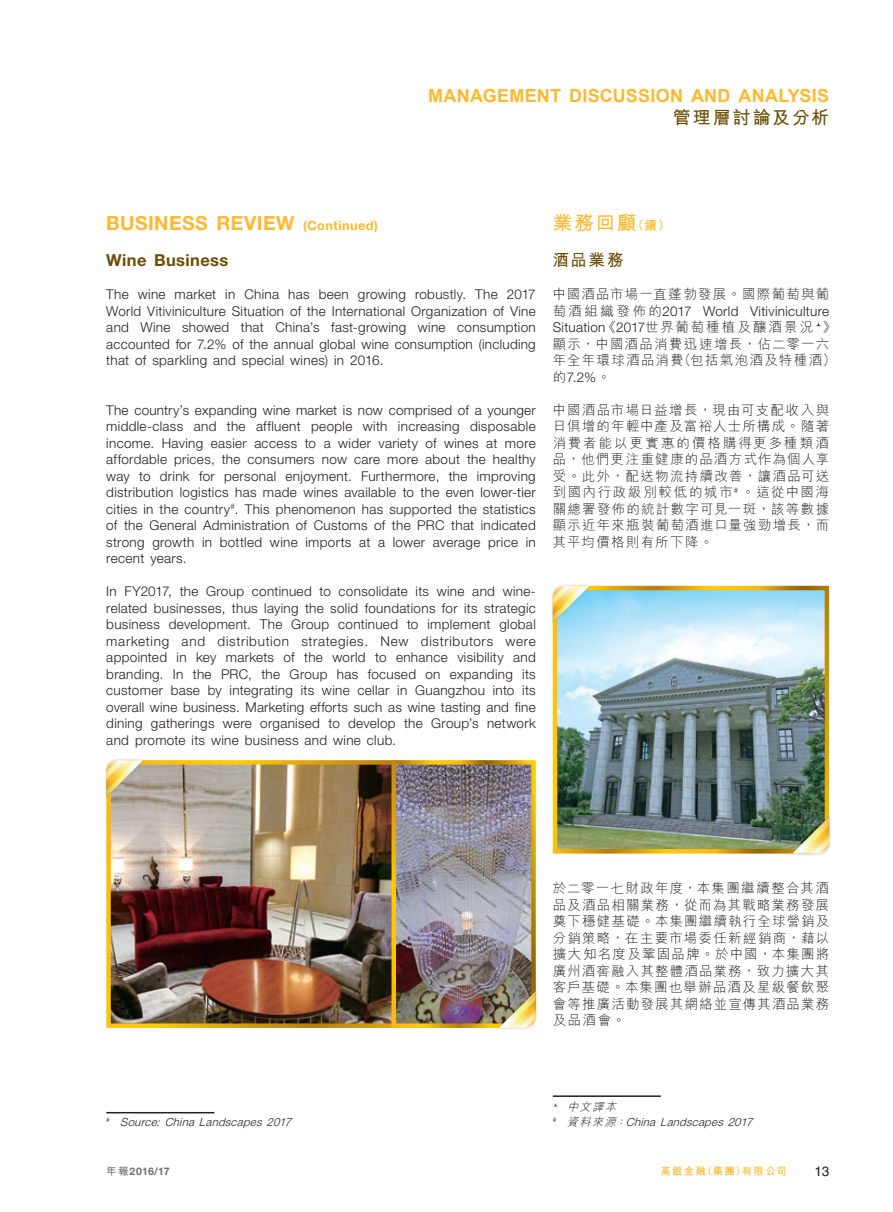
<style>
.page{position:relative;width:893px;height:1212px;background:#fff}
.page>*{position:absolute;margin:0;border:0;box-sizing:border-box;transform-origin:0 0}
._03_H1{font:700 19.5px "Helvetica Neue LT Std";letter-spacing:.02em;color:#fdb931}
._03_H1-2{font:700 19.5px "M Hei HK";color:#fdb931}
.t1{font:700 18px "Arial";letter-spacing:.015em;color:#fdb931}
.t2{font:700 18px "M Hei HK";letter-spacing:.105em;color:#6b4d05}
._04___H2{font:700 16.5px "Helvetica Neue LT Std";letter-spacing:.025em;color:#6b4d05}
._04___H2-2{font:700 16.5px "M Hei HK";color:#6b4d05}
._01_Body_Text{font:300 13.5px/16.5px "Helvetica Neue LT Std";letter-spacing:.025em;color:#231f20;text-align:justify}
._01_Body_Text-2{font:300 13.5px/16.5px "M Hei HK";letter-spacing:.09em;color:#231f20;text-align:justify}
.t3{font:13.5px "Helvetica LT Std";color:#231f20}
._02_Note_Text{font:italic 300 11.25px "Helvetica Neue LT Std";color:#231f20}
._02_Note_Text-2{font:italic 300 11.25px "M Hei HK";color:#231f20}
.t4{font:700 10.5px "M Hei HK";letter-spacing:.11em;color:#fdb931}
.t5{font:700 10.5px "Helvetica Neue LT Std";letter-spacing:.015em;color:#6c6d70}
.s1{font-size:12.75px}
.s2{font-family:"Helvetica Neue LT Std"}
.s3{font-family:"M Hei HK"}
</style>
<div class="page">
<hr style="left:553px;top:1095px;width:108px;height:2px;background:#231f20">
<hr style="left:106px;top:1112px;width:108px;height:1px;background:#231f20">
<img style="left:552px;top:585px;width:278px;height:269px">
<div style="left:550px;top:584px;width:42px;height:41px;background:#231f20;opacity:.2"></div>
<img style="left:553px;top:586px;width:37px;height:37px">
<div style="left:790px;top:814px;width:42px;height:42px;background:#231f20;opacity:.2"></div>
<img style="left:792px;top:816px;width:37px;height:37px">
<img style="left:106px;top:760px;width:283px;height:268px">
<img style="left:389px;top:760px;width:147px;height:268px">
<div style="left:104px;top:758px;width:41px;height:41px;background:#231f20;opacity:.2"></div>
<img style="left:106px;top:760px;width:37px;height:37px">
<div style="left:496px;top:989px;width:42px;height:41px;background:#231f20;opacity:.2"></div>
<img style="left:499px;top:991px;width:37px;height:37px">
<h2 class="t1" style="left:428px;top:84px;width:402px">MANAGEMENT DISCUSSION AND ANALYSIS</h2>
<h2 class="t2" style="left:673px;top:104px;width:158px">管理層討論及分析</h2>
<p class="_03_H1" style="left:106px;top:211px;width:273px">BUSINESS REVIEW <span class="s1">(Continued)</span></p>
<p class="_04___H2" style="left:106px;top:250px;width:124px">Wine Business</p>
<p class="_01_Body_Text" style="left:106px;top:286px;width:431px">The wine market in China has been growing robustly. The 2017<br>World Vitiviniculture Situation of the International Organization of Vine and Wine showed that China’s fast-growing wine consumption accounted for 7.2% of the annual global wine consumption (including that of sparkling and special wines) in 2016.</p>
<p class="_01_Body_Text" style="left:106px;top:401px;width:431px">The country’s expanding wine market is now comprised of a younger middle-class and the affluent people with increasing disposable income. Having easier access to a wider variety of wines at more affordable prices, the consumers now care more about the healthy way to drink for personal enjoyment. Furthermore, the improving distribution logistics has made wines available to the even lower-tier cities in the country<sup>#</sup>. This phenomenon has supported the statistics of the General Administration of Customs of the PRC that indicated strong growth in bottled wine imports at a lower average price in recent years.</p>
<p class="_01_Body_Text" style="left:106px;top:583px;width:431px">In FY2017, the Group continued to consolidate its wine and wine&shy;related businesses, thus laying the solid foundations for its strategic business development. The Group continued to implement global marketing and distribution strategies. New distributors were appointed in key markets of the world to enhance visibility and branding. In the PRC, the Group has focused on expanding its customer base by integrating its wine cellar in Guangzhou into its overall wine business. Marketing efforts such as wine tasting and fine dining gatherings were organised to develop the Group’s network and promote its wine business and wine club.</p>
<p class="_03_H1-2" style="left:553px;top:209px;width:119px">業務回顧<span class="s1">（續）</span></p>
<p class="_04___H2-2" style="left:553px;top:248px;width:72px">酒品業務</p>
<p class="_01_Body_Text-2" style="left:553px;top:285px;width:285px;text-align:left">中國酒品市場一直蓬勃發展。國際葡萄與葡萄酒組織發佈的<span class="s2">2017 World Vitiviniculture<br>Situation</span>《<span class="s2">2017</span>世界葡萄種植及釀酒景況 》顯示，中國酒品消費迅速增長，佔二零一六年全年環球酒品消費（包括氣泡酒及特種酒）的<span class="s2">7.2%</span>。</p>
<p class="_01_Body_Text-2" style="left:553px;top:401px;width:278px">中國酒品市場日益增長，現由可支配收入與日俱增的年輕中產及富裕人士所構成。隨著消費者能以更實惠的價格購得更多種類酒品，他們更注重健康的品酒方式作為個人享受。此外，配送物流持續改善，讓酒品可送到國內行政級別較低的城市<sup>#</sup> 。這從中國海關總署發佈的統計數字可見一斑，該等數據顯示近年來瓶裝葡萄酒進口量強勁增長，而其平均價格則有所下降。</p>
<p class="_02_Note_Text" style="left:106px;top:1114px;width:190px"><sup>#</sup> Source: China Landscapes 2017</p>
<p class="_01_Body_Text-2" style="left:553px;top:879px;width:278px">於二零一七財政年度，本集團繼續整合其酒品及酒品相關業務，從而為其戰略業務發展奠下穩健基礎。本集團繼續執行全球營銷及分銷策略，在主要市場委任新經銷商，藉以擴大知名度及鞏固品牌。於中國，本集團將廣州酒窖融入其整體酒品業務，致力擴大其客戶基礎。本集團也舉辦品酒及星級餐飲聚會等推廣活動發展其網絡並宣傳其酒品業務及品酒會。</p>
<p class="_02_Note_Text-2" style="left:567px;top:1099px;width:54px">中文譯本</p>
<p class="_02_Note_Text" style="left:553px;top:1114px;width:204px"><sup>#</sup> <span class="s3">資料來源：</span>China Landscapes 2017</p>
<p class="t5" style="left:106px;top:1165px;width:65px"><span class="s3">年報</span>2016/17</p>
<p class="t4" style="left:660px;top:1164px;width:128px">高銀金融（集團）有限公司</p>
<p class="t3" style="left:815px;top:1163px;width:16px">13</p>
</div>
